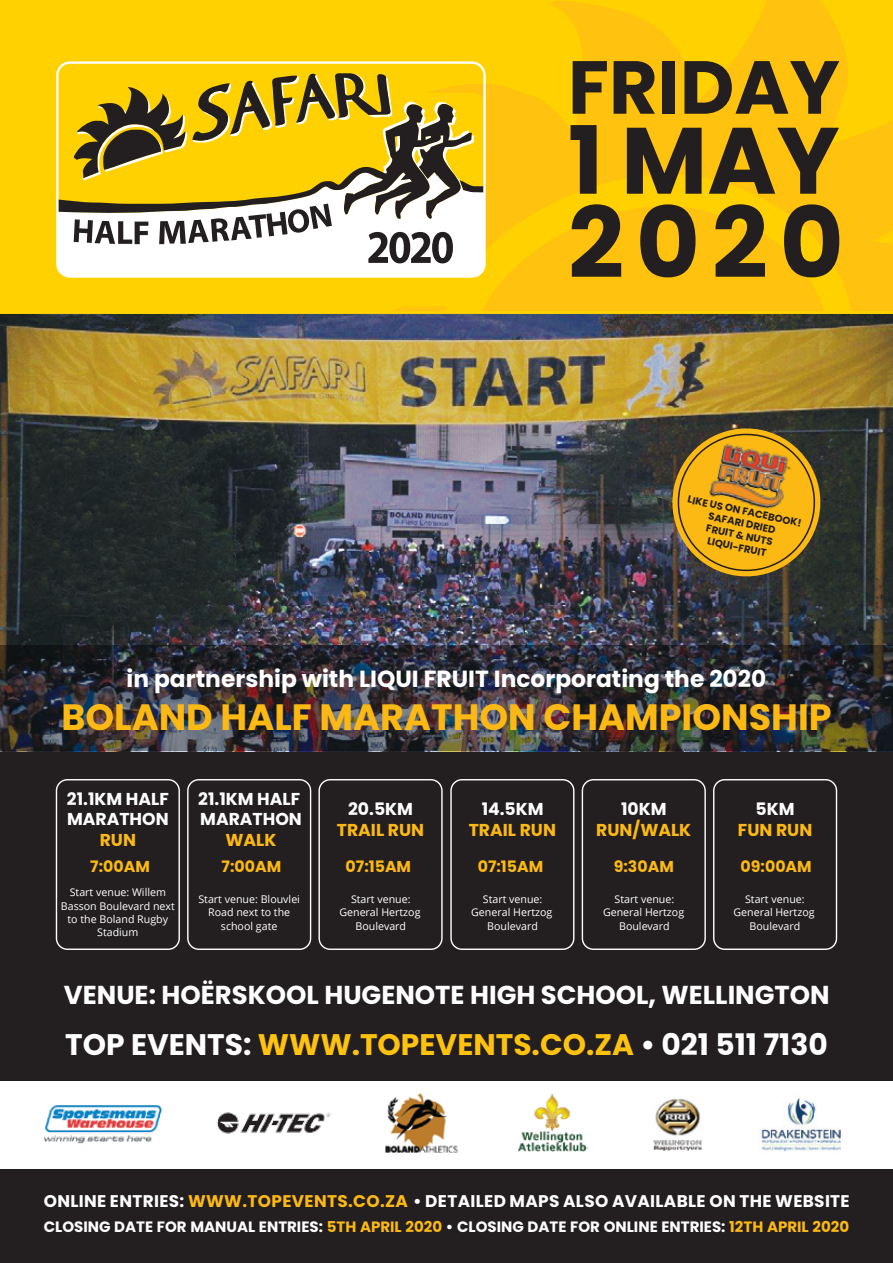
<style>
.page{position:relative;width:893px;height:1263px;background:#fff}
.page>*{position:absolute;margin:0;border:0;box-sizing:border-box;transform-origin:0 0}
.t1{font:700 98.4px "Poppins";color:#231f20}
.t2{font:700 94.05px "Poppins";color:#231f20}
.t3{font:700 75px "Poppins";color:#231f20}
.t4{font:700 36.6px "Poppins";color:#fdb913}
.t5{font:700 29.7px "Poppins";color:#fff}
.t6{font:700 25.95px "Poppins";color:#fff}
.t7{font:700 23.4px "Poppins";color:#fff}
.t8{font:700 17.25px/20.7px "Poppins";color:#fff}
.t9{font:700 17.25px "Poppins";color:#fdb913}
.t10{font:700 16.95px "Poppins";letter-spacing:.02em;color:#fff}
.t11{font:700 15.75px "Poppins";color:#fdb913}
.t12{font:700 15px "Poppins";color:#fff}
.t13{font:10.65px/13.4px "Open Sans";color:#fff;text-align:center}
.t14{font:700 10.2px/12.1px "Poppins";color:#231f20;text-align:center}
.s1{color:#ffc20e}
.s2{color:#fdb913}
</style>
<div class="page">
<img style="left:0;top:313px;width:893px;height:584px">
<div style="left:0;top:752px;width:892px;height:329px;background:#231f20"></div>
<div style="left:0;top:1170px;width:893px;height:93px;background:#231f20"></div>
<div style="left:0;top:0;width:893px;height:313px;background:#ffd100"></div>
<svg style="left:393px;top:0;width:500px;height:311px;fill:#ffc20e"></svg>
<div style="left:57px;top:93px;width:427px;height:213px;background:#ffd100;border-radius:13px"></div>
<div style="left:59px;top:263px;width:424px;height:12px;background:#fff"></div>
<svg style="left:59px;top:73px;width:424px;height:190px"></svg>
<svg style="left:411px;top:230px;width:42px;height:33px"></svg>
<div style="left:56px;top:61px;width:430px;height:217px;border:2px solid #fff;border-radius:13px"></div>
<img style="left:385px;top:1093px;width:73px;height:60px">
<img style="left:44px;top:1105px;width:119px;height:39px">
<img style="left:761px;top:1097px;width:81px;height:55px">
<img style="left:653px;top:1099px;width:49px;height:52px">
<img style="left:518px;top:1095px;width:70px;height:57px">
<img style="left:217px;top:1112px;width:114px;height:22px">
<img style="left:665px;top:422px;width:162px;height:161px">
<img style="left:0;top:645px;width:893px;height:106px">
<div style="left:56px;top:779px;width:124px;height:171px;border:1px solid #fff;border-radius:11px"></div>
<div style="left:450px;top:779px;width:124px;height:171px;border:1px solid #fff;border-radius:11px"></div>
<div style="left:187px;top:779px;width:124px;height:171px;border:1px solid #fff;border-radius:11px"></div>
<div style="left:582px;top:779px;width:124px;height:171px;border:1px solid #fff;border-radius:11px"></div>
<div style="left:318px;top:779px;width:125px;height:171px;border:1px solid #fff;border-radius:11px"></div>
<div style="left:713px;top:779px;width:124px;height:171px;border:1px solid #fff;border-radius:11px"></div>
<h3 class="t3" style="left:568px;top:44px;width:273px">FRIDAY</h3>
<h2 class="t2" style="left:568px;top:106px;width:273px">1 MAY</h2>
<h1 class="t1" style="left:568px;top:186px;width:277px">2020</h1>
<p class="t14" style="left:689px;top:493px;width:118px;rotate:12deg">LIKE US ON FACEBOOK!<br>SAFARI DRIED<br>FRUIT &amp; NUTS<br>LIQUI-FRUIT</p>
<h3 class="t7" style="left:127px;top:665px;width:641px">in partnership with LIQUI FRUIT Incorporating the 2020</h3>
<h3 class="t4" style="left:61px;top:696px;width:772px">BOLAND HALF MARATHON CHAMPIONSHIP</h3>
<h3 class="t8" style="left:67px;top:788px;width:103px">21.1KM HALF<br>MARATHON</h3>
<h3 class="t9" style="left:100px;top:830px;width:38px">RUN</h3>
<h3 class="t8" style="left:198px;top:788px;width:105px">21.1KM HALF<br>MARATHON</h3>
<h3 class="t9" style="left:226px;top:830px;width:52px">WALK</h3>
<h3 class="t11" style="left:90px;top:857px;width:61px">7:00AM</h3>
<h3 class="t11" style="left:222px;top:857px;width:61px">7:00AM</h3>
<p class="t13" style="left:61px;top:885px;width:115px">Start venue: Willem<br>Basson Boulevard next to the Boland Rugby<br>Stadium</p>
<p class="t13" style="left:198px;top:892px;width:103px">Start venue: Blouvlei<br>Road next to the school gate</p>
<h3 class="t8" style="left:348px;top:799px;width:66px">20.5KM</h3>
<h3 class="t9" style="left:337px;top:819px;width:89px">TRAIL RUN</h3>
<h3 class="t8" style="left:482px;top:799px;width:63px">14.5KM</h3>
<h3 class="t8" style="left:621px;top:799px;width:47px">10KM</h3>
<h3 class="t9" style="left:596px;top:819px;width:97px">RUN/WALK</h3>
<h3 class="t8" style="left:756px;top:799px;width:40px">5KM</h3>
<h3 class="t9" style="left:469px;top:819px;width:89px">TRAIL RUN</h3>
<h3 class="t9" style="left:738px;top:819px;width:76px">FUN RUN</h3>
<h3 class="t11" style="left:346px;top:857px;width:67px">07:15AM</h3>
<h3 class="t11" style="left:478px;top:857px;width:67px">07:15AM</h3>
<h3 class="t11" style="left:614px;top:857px;width:62px">9:30AM</h3>
<h3 class="t11" style="left:741px;top:857px;width:73px">09:00AM</h3>
<p class="t13" style="left:339px;top:892px;width:83px">Start venue:<br>General Hertzog<br>Boulevard</p>
<p class="t13" style="left:471px;top:892px;width:83px">Start venue:<br>General Hertzog<br>Boulevard</p>
<p class="t13" style="left:603px;top:892px;width:83px">Start venue:<br>General Hertzog<br>Boulevard</p>
<p class="t13" style="left:733px;top:892px;width:83px">Start venue:<br>General Hertzog<br>Boulevard</p>
<h3 class="t6" style="left:64px;top:979px;width:767px">VENUE: HOËRSKOOL HUGENOTE HIGH SCHOOL, WELLINGTON</h3>
<h3 class="t5" style="left:65px;top:1027px;width:764px">TOP EVENTS: <span class="s1">WWW.TOPEVENTS.CO.ZA</span> • 021 511 7130</h3>
<h3 class="t10" style="left:44px;top:1191px;width:807px">ONLINE ENTRIES: <span class="s2">WWW.TOPEVENTS.CO.ZA</span> • DETAILED MAPS ALSO AVAILABLE ON THE WEBSITE</h3>
<h3 class="t12" style="left:44px;top:1218px;width:807px">CLOSING DATE FOR MANUAL ENTRIES: <span class="s2">5TH APRIL 2020</span> • CLOSING DATE FOR ONLINE ENTRIES: <span class="s2">12TH APRIL 2020</span></h3>
</div>
